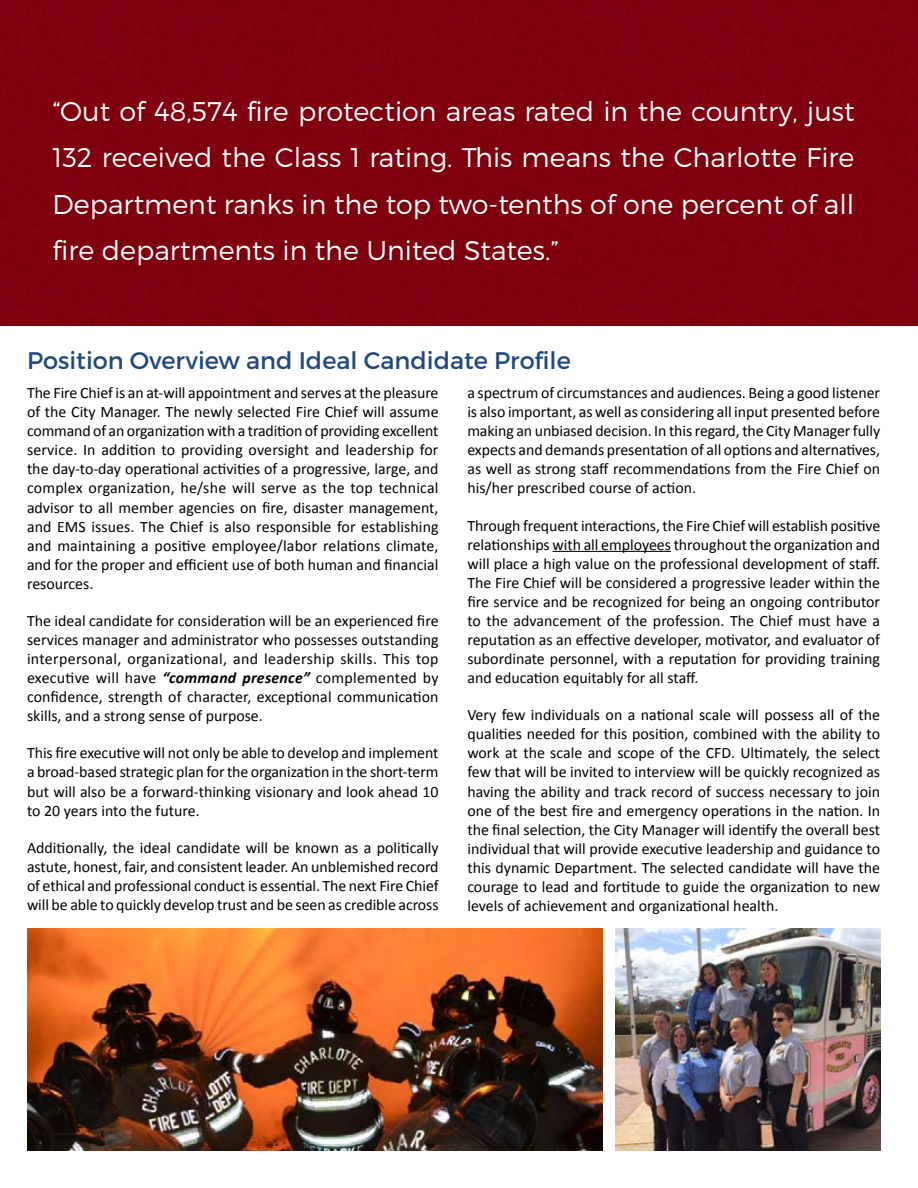
<style>
.page{position:relative;width:918px;height:1188px;background:#fff}
.page>*{position:absolute;margin:0;border:0;box-sizing:border-box;transform-origin:0 0}
.t1{font:300 27px/46.5px "Montserrat";color:#fff;text-align:justify}
.t2{font:24px "Montserrat";color:#1f497d}
.t3{font:15.9px/19px "Calibri";color:#000;text-align:justify}
.s1{font-weight:700;font-style:italic}
</style>
<div class="page">
<hr style="left:552px;top:551px;width:119px;height:1px;background:#000">
<img style="left:27px;top:929px;width:575px;height:221px">
<img style="left:616px;top:929px;width:264px;height:221px">
<div style="left:0;top:0;width:918px;height:326px;background:#7f000f"></div>
<h1 class="t1" style="left:53px;top:87px;width:803px">“Out of 48,574 fire protection areas rated in the country, just 132 received the Class 1 rating. This means the Charlotte Fire Department ranks in the top two-tenths of one percent of all fire departments in the United States.”</h1>
<h2 class="t2" style="left:27px;top:346px;width:545px">Position Overview and Ideal Candidate Profile</h2>
<p class="t3" style="left:27px;top:383px;width:413px">The Fire Chief is an at-will appointment and serves at the pleasure of the City Manager. The newly selected Fire Chief will assume command of an organization with a tradition of providing excellent service. In addition to providing oversight and leadership for the day-to-day operational activities of a progressive, large, and complex organization, he/she will serve as the top technical advisor to all member agencies on fire, disaster management, and EMS issues. The Chief is also responsible for establishing and maintaining a positive employee/labor relations climate, and for the proper and efficient use of both human and financial resources.</p>
<p class="t3" style="left:27px;top:611px;width:413px">The ideal candidate for consideration will be an experienced fire services manager and administrator who possesses outstanding interpersonal, organizational, and leadership skills. This top executive will have <span class="s1">“command presence”</span> complemented by confidence, strength of character, exceptional communication skills, and a strong sense of purpose.</p>
<p class="t3" style="left:27px;top:744px;width:413px">This fire executive will not only be able to develop and implement a broad-based strategic plan for the organization in the short-term but will also be a forward-thinking visionary and look ahead 10 to 20 years into the future.</p>
<p class="t3" style="left:27px;top:838px;width:413px">Additionally, the ideal candidate will be known as a politically astute, honest, fair, and consistent leader. An unblemished record of ethical and professional conduct is essential. The next Fire Chief will be able to quickly develop trust and be seen as credible across</p>
<p class="t3" style="left:467px;top:383px;width:414px">a spectrum of circumstances and audiences. Being a good listener is also important, as well as considering all input presented before making an unbiased decision. In this regard, the City Manager fully expects and demands presentation of all options and alternatives, as well as strong staff recommendations from the Fire Chief on his/her prescribed course of action.</p>
<p class="t3" style="left:467px;top:516px;width:414px">Through frequent interactions, the Fire Chief will establish positive relationships with all employees throughout the organization and will place a high value on the professional development of staff.<br>The Fire Chief will be considered a progressive leader within the fire service and be recognized for being an ongoing contributor to the advancement of the profession. The Chief must have a reputation as an effective developer, motivator, and evaluator of subordinate personnel, with a reputation for providing training and education equitably for all staff.</p>
<p class="t3" style="left:467px;top:705px;width:414px">Very few individuals on a national scale will possess all of the qualities needed for this position, combined with the ability to work at the scale and scope of the CFD. Ultimately, the select few that will be invited to interview will be quickly recognized as having the ability and track record of success necessary to join one of the best fire and emergency operations in the nation. In the final selection, the City Manager will identify the overall best individual that will provide executive leadership and guidance to this dynamic Department. The selected candidate will have the courage to lead and fortitude to guide the organization to new levels of achievement and organizational health.</p>
</div>
